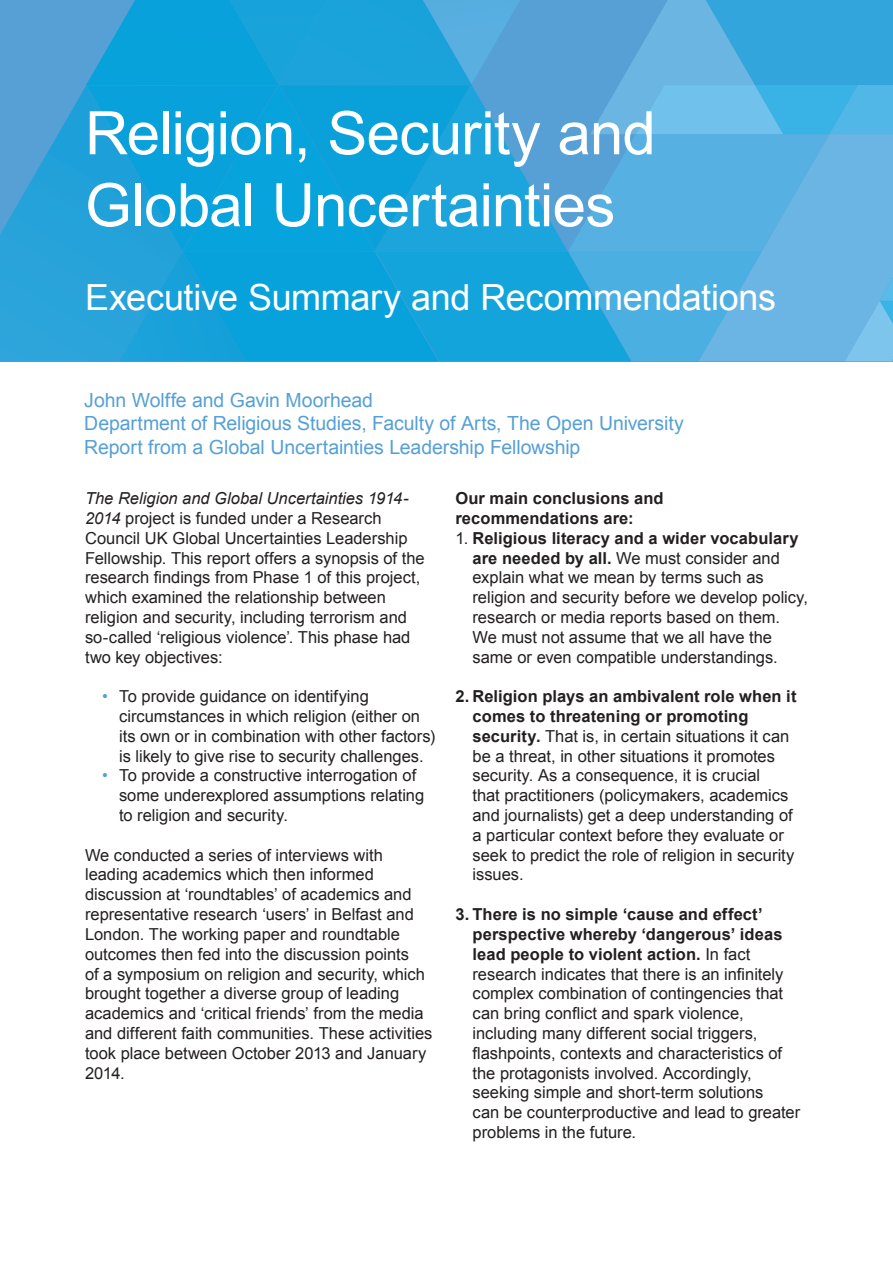
<style>
.page{position:relative;width:893px;height:1263px;background:#fff}
.page>*{position:absolute;margin:0;border:0;box-sizing:border-box;transform-origin:0 0}
.table_text{font:60px/72px "Arial";letter-spacing:-.01em;color:#fff}
.table_text-2{font:36px "Arial";letter-spacing:-.01em;color:#fff}
.table_text-3{font:19.5px "Arial";letter-spacing:-.005em;color:#56a0d5}
.table_text-4{font:16.5px/19.8px "Arial";color:#231f20}
.table_text-5{font:700 16.5px/19.8px "Arial";letter-spacing:.005em;color:#231f20}
.s1{font-style:italic}
.s2{color:#56a0d5}
.s3{font-weight:700}
</style>
<div class="page">
<div style="left:0;top:0;width:893px;height:361px;background:#56a0d5"></div>
<svg style="left:0;top:88px;width:85px;height:273px"></svg>
<svg style="left:85px;top:0;width:808px;height:361px"></svg>
<p class="table_text" style="left:85px;top:98px;width:572px">Religion, Security and<br>Global Uncertainties</p>
<p class="table_text-2" style="left:85px;top:274px;width:693px">Executive Summary and Recommendations</p>
<p class="table_text-3" style="left:84px;top:387px;width:290px">John Wolffe and Gavin Moorhead</p>
<p class="table_text-3" style="left:84px;top:411px;width:601px">Department of Religious Studies, Faculty of Arts, The Open University</p>
<p class="table_text-3" style="left:84px;top:434px;width:498px">Report from a Global Uncertainties Leadership Fellowship</p>
<p class="table_text-4" style="left:85px;top:489px;width:341px"><span class="s1">The Religion and Global Uncertainties 1914- 2014</span> project is funded under a Research Council UK Global Uncertainties Leadership Fellowship. This report offers a synopsis of the research findings from Phase 1 of this project, which examined the relationship between religion and security, including terrorism and</p>
<p class="table_text-4" style="left:85px;top:627px;width:327px">so-called ‘religious violence’. This phase had two key objectives:</p>
<p class="table_text-4" style="left:119px;top:687px;width:318px;text-indent:-17px"><span class="s2">•</span> To provide guidance on identifying circumstances in which religion (either on its own or in combination with other factors) is likely to give rise to security challenges.</p>
<p class="table_text-4" style="left:119px;top:766px;width:307px;text-indent:-17px"><span class="s2">•</span> To provide a constructive interrogation of some underexplored assumptions relating to religion and security.</p>
<p class="table_text-4" style="left:85px;top:845px;width:349px">We conducted a series of interviews with leading academics which then informed discussion at ‘roundtables’ of academics and representative research ‘users’ in Belfast and London. The working paper and roundtable outcomes then fed into the discussion points<br>of a symposium on religion and security, which brought together a diverse group of leading academics and ‘critical friends’ from the media and different faith communities. These activities took place between October 2013 and January 2014.</p>
<p class="table_text-5" style="left:455px;top:489px;width:210px">Our main conclusions and recommendations are:</p>
<p class="table_text-4" style="left:472px;top:528px;width:337px;text-indent:-17px">1. <span class="s3">Religious literacy and a wider vocabulary are needed by all.</span> We must consider and explain what we mean by terms such as religion and security before we develop policy, research or media reports based on them.<br>We must not assume that we all have the same or even compatible understandings.</p>
<p class="table_text-4" style="left:472px;top:687px;width:325px;text-indent:-17px"><span class="s3">2. Religion plays an ambivalent role when it comes to threatening or promoting security.</span> That is, in certain situations it can be a threat, in other situations it promotes security. As a consequence, it is crucial<br>that practitioners (policymakers, academics and journalists) get a deep understanding of a particular context before they evaluate or</p>
<p class="table_text-4" style="left:472px;top:845px;width:323px">seek to predict the role of religion in security issues.</p>
<p class="table_text-4" style="left:472px;top:904px;width:312px;text-indent:-17px"><span class="s3">3. There is no simple ‘cause and effect’ perspective whereby ‘dangerous’ ideas lead people to violent action.</span> In fact research indicates that there is an infinitely complex combination of contingencies that can bring conflict and spark violence, including many different social triggers, flashpoints, contexts and characteristics of</p>
<p class="table_text-4" style="left:472px;top:1063px;width:329px">the protagonists involved. Accordingly, seeking simple and short-term solutions<br>can be counterproductive and lead to greater problems in the future.</p>
</div>
